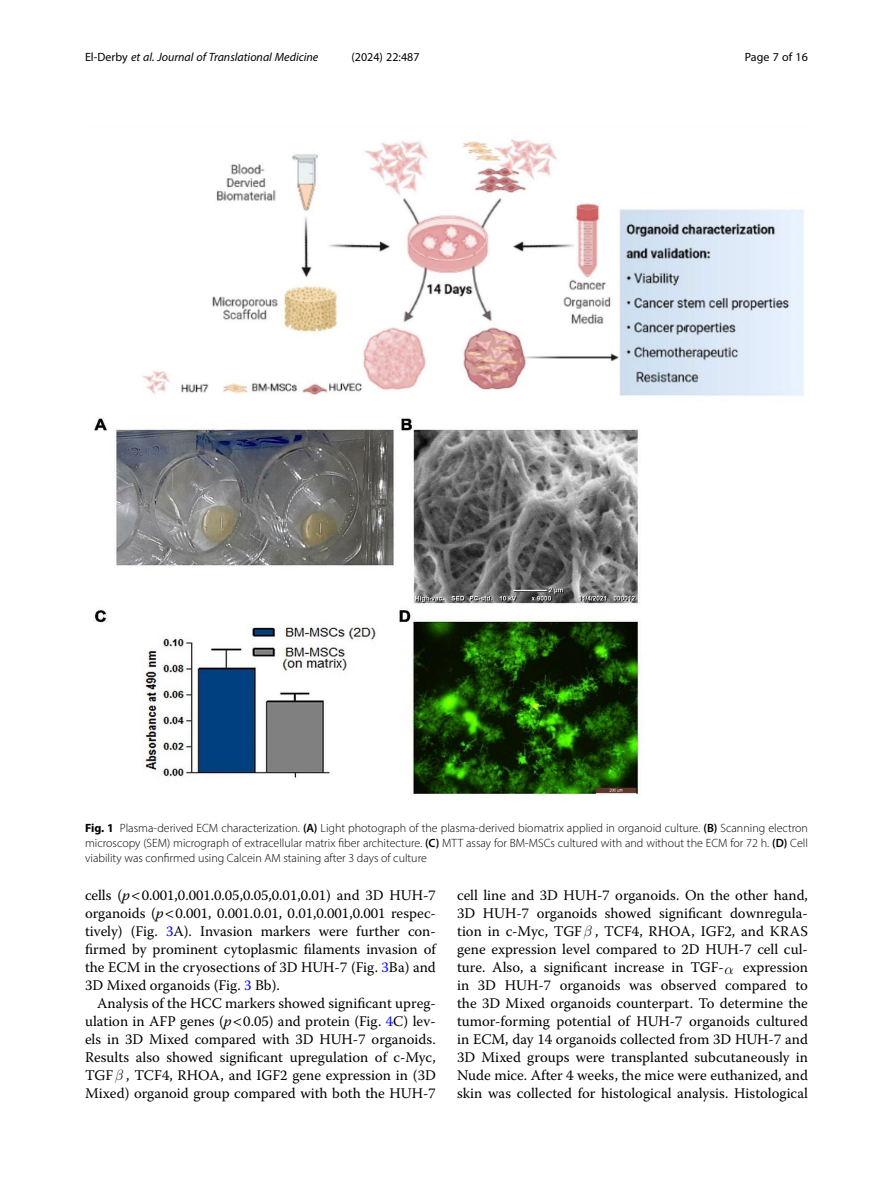
<style>
.page{position:relative;width:893px;height:1191px;background:#fff}
.page>*{position:absolute;margin:0;border:0;box-sizing:border-box;transform-origin:0 0}
.t1{font:14.85px "CMMI12";color:#000}
.Body_Text_Indent{font:14.7px/18px "Warnock Pro";color:#000;text-align:justify}
.Figure_Caption{font:300 12px/15px "Myriad Pro";color:#000;text-align:justify}
.t2{font:italic 12px "Myriad Pro";color:#000}
.t3{font:12px "Myriad Pro";color:#000}
.s1{font-style:normal}
.s2{font-weight:700}
.s3{font-weight:600}
.s4{font-style:italic}
.s5{color:#00f}
.s6{font-family:"CMMI12";font-size:14.85px}
</style>
<div class="page">
<img style="left:94px;top:139px;width:710px;height:656px">
<p class="t2" style="left:85px;top:50px;width:235px"><span class="s1">El-Derby</span> et al. Journal of Translational Medicine</p>
<p class="t3" style="left:352px;top:50px;width:70px">(2024) 22:487</p>
<p class="t3" style="left:745px;top:50px;width:65px">Page 7 of 16</p>
<p class="Figure_Caption" style="left:85px;top:820px;width:724px"><span class="s2">Fig. 1</span> Plasma-derived ECM characterization. <span class="s3">(A)</span> Light photograph of the plasma-derived biomatrix applied in organoid culture. <span class="s3">(B)</span> Scanning electron microscopy (SEM) micrograph of extracellular matrix fiber architecture. <span class="s3">(C)</span> MTT assay for BM-MSCs cultured with and without the ECM for 72 h. <span class="s3">(D)</span> Cell viability was confirmed using Calcein AM staining after 3 days of culture</p>
<p class="Body_Text_Indent" style="left:85px;top:886px;width:352px">cells (<span class="s4">p</span> 0.001,0.001.0.05,0.05,0.01,0.01) and 3D HUH-7 organoids (<span class="s4">p</span> 0.001, 0.001.0.01, 0.01,0.001,0.001 respec&shy;tively) (Fig. <span class="s5">3</span>A). Invasion markers were further con&shy;firmed by prominent cytoplasmic filaments invasion of the ECM in the cryosections of 3D HUH-7 (Fig. <span class="s5">3</span>Ba) and 3D Mixed organoids (Fig. <span class="s5">3</span> Bb).</p>
<p class="Body_Text_Indent" style="left:85px;top:994px;width:352px;text-indent:12px">Analysis of the HCC markers showed significant upreg&shy;ulation in AFP genes (<span class="s4">p</span> 0.05) and protein (Fig. <span class="s5">4</span>C) lev&shy;els in 3D Mixed compared with 3D HUH-7 organoids.<br>Results also showed significant upregulation of c-Myc, TGF<span class="s6">β</span> , TCF4, RHOA, and IGF2 gene expression in (3D Mixed) organoid group compared with both the HUH-7</p>
<p class="Body_Text_Indent" style="left:457px;top:886px;width:352px">cell line and 3D HUH-7 organoids. On the other hand, 3D HUH-7 organoids showed significant downregula&shy;tion in c-Myc, TGF<span class="s6">β</span> , TCF4, RHOA, IGF2, and KRAS gene expression level compared to 2D HUH-7 cell cul&shy;ture. Also, a significant increase in TGF-</p>
<p class="Body_Text_Indent" style="left:457px;top:958px;width:352px;text-indent:286px">expression in 3D HUH-7 organoids was observed compared to the 3D Mixed organoids counterpart. To determine the tumor-forming potential of HUH-7 organoids cultured in ECM, day 14 organoids collected from 3D HUH-7 and 3D Mixed groups were transplanted subcutaneously in Nude mice. After 4 weeks, the mice were euthanized, and skin was collected for histological analysis. Histological</p>
<p class="t1" style="left:724px;top:963px;width:11px">α</p>
</div>
